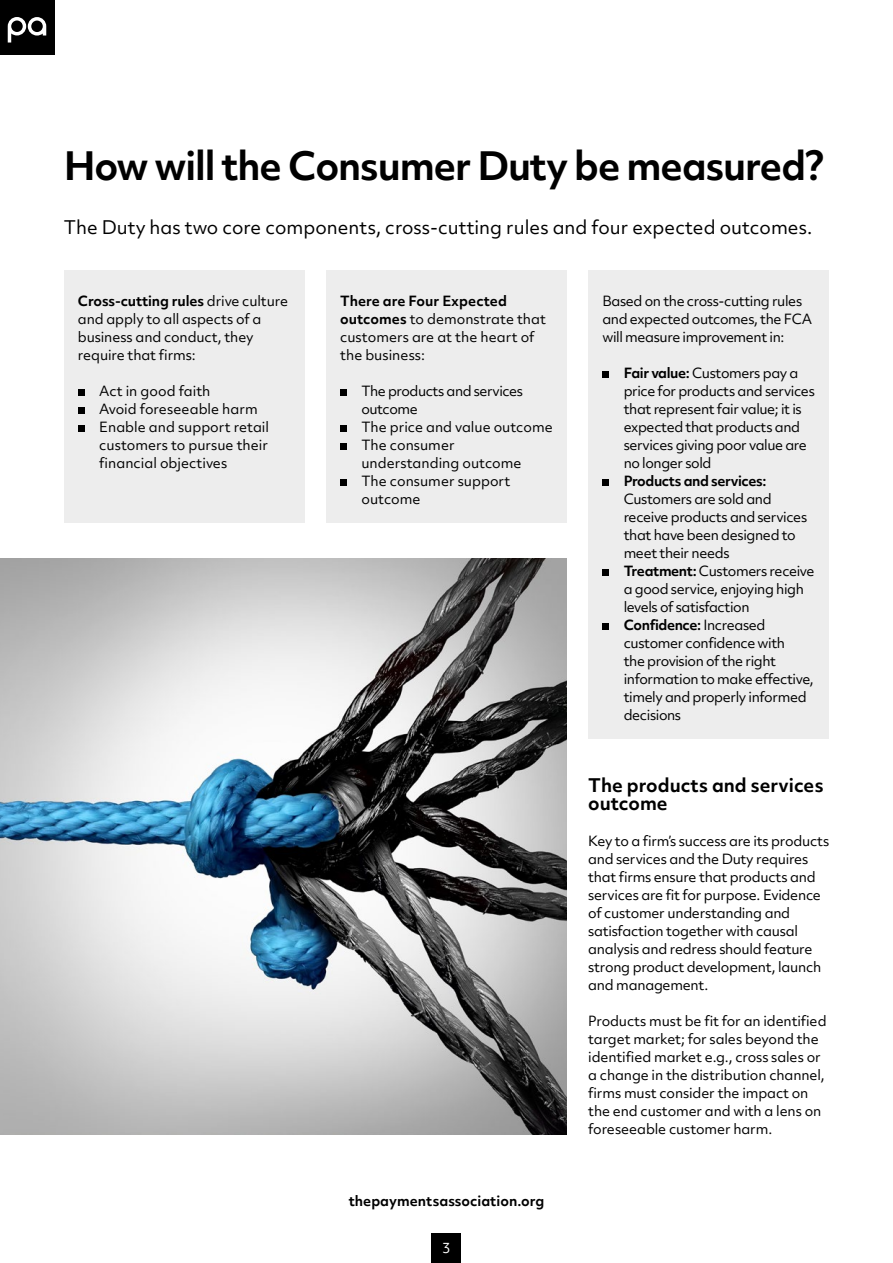
<style>
.page{position:relative;width:893px;height:1263px;background:#fff}
.page>*{position:absolute;margin:0;border:0;box-sizing:border-box;transform-origin:0 0}
.t1{font:700 37.5px "Objektiv Mk 2";letter-spacing:-.03em;color:#000}
.t2{font:18px "Objektiv Mk 2";color:#000}
.t3{font:700 18px/18px "Objektiv Mk 2";color:#000}
.t4{font:13.5px/18px "Objektiv Mk 2";letter-spacing:-.02em;color:#000}
.t5{font:13.5px/18px "Objektiv Mk 2";color:#000}
.t6{font:700 13.5px "Objektiv Mk 2";color:#000}
.t7{font:700 13.5px "Objektiv Mk 2";letter-spacing:-.03em;color:#000}
.t8{font:13.5px "Objektiv Mk 2";color:#fff}
.s1{font-weight:700}
</style>
<div class="page">
<img style="left:0;top:558px;width:567px;height:576px">
<div style="left:64px;top:270px;width:241px;height:252px;background:#ededed"></div>
<div style="left:326px;top:270px;width:241px;height:252px;background:#ededed"></div>
<div style="left:588px;top:270px;width:241px;height:468px;background:#ededed"></div>
<div style="left:432px;top:1233px;width:29px;height:30px;background:#000"></div>
<div style="left:0;top:0;width:54px;height:54px;background:#000"></div>
<svg style="left:8px;top:17px;width:38px;height:26px"></svg>
<svg style="left:78px;top:390px;width:6px;height:6px"></svg>
<svg style="left:78px;top:408px;width:6px;height:6px"></svg>
<svg style="left:78px;top:426px;width:6px;height:6px"></svg>
<div style="left:340px;top:390px;width:7px;height:6px;background:#000"></div>
<div style="left:340px;top:426px;width:7px;height:6px;background:#000"></div>
<div style="left:340px;top:444px;width:7px;height:6px;background:#000"></div>
<div style="left:340px;top:480px;width:7px;height:6px;background:#000"></div>
<div style="left:602px;top:372px;width:7px;height:6px;background:#000"></div>
<div style="left:602px;top:480px;width:7px;height:6px;background:#000"></div>
<div style="left:602px;top:570px;width:7px;height:6px;background:#000"></div>
<div style="left:602px;top:624px;width:7px;height:6px;background:#000"></div>
<h1 class="t1" style="left:64px;top:139px;width:762px">How will the Consumer Duty be measured?</h1>
<h2 class="t2" style="left:64px;top:215px;width:750px">The Duty has two core components, cross-cutting rules and four expected outcomes.</h2>
<p class="t4" style="left:78px;top:292px;width:212px"><span class="s1">Cross-cutting rules</span> drive culture and apply to all aspects of a business and conduct, they require that firms:</p>
<p class="t5" style="left:99px;top:382px;width:171px">Act in good faith<br>Avoid foreseeable harm<br>Enable and support retail customers to pursue their financial objectives</p>
<p class="t5" style="left:340px;top:292px;width:207px"><span class="s1">There are Four Expected outcomes</span> to demonstrate that customers are at the heart of the business:</p>
<p class="t5" style="left:361px;top:382px;width:193px">The products and services outcome<br>The price and value outcome<br>The consumer understanding outcome<br>The consumer support outcome</p>
<p class="t6" style="left:349px;top:1191px;width:197px">thepaymentsassociation.org</p>
<p class="t8" style="left:442px;top:1238px;width:10px">3</p>
<p class="t4" style="left:602px;top:292px;width:211px">Based on the cross-cutting rules and expected outcomes, the FCA will measure improvement in:</p>
<p class="t4" style="left:624px;top:364px;width:193px"><span class="s1">Fair value:</span> Customers pay a price for products and services that represent fair value; it is expected that products and services giving poor value are no longer sold</p>
<p class="t7" style="left:624px;top:471px;width:144px">Products and services:</p>
<p class="t4" style="left:624px;top:490px;width:192px">Customers are sold and receive products and services that have been designed to meet their needs<br><span class="s1">Treatment:</span> Customers receive a good service, enjoying high levels of satisfaction<br><span class="s1">Confidence:</span> Increased customer confidence with<br>the provision of the right information to make effective, timely and properly informed decisions</p>
<h2 class="t3" style="left:588px;top:776px;width:237px">The products and services outcome</h2>
<p class="t4" style="left:588px;top:832px;width:242px">Key to a firm’s success are its products and services and the Duty requires that firms ensure that products and services are fit for purpose. Evidence of customer understanding and satisfaction together with causal analysis and redress should feature strong product development, launch and management.</p>
<p class="t4" style="left:588px;top:1012px;width:240px">Products must be fit for an identified target market; for sales beyond the identified market e.g., cross sales or a change in the distribution channel, firms must consider the impact on the end customer and with a lens on foreseeable customer harm.</p>
</div>
